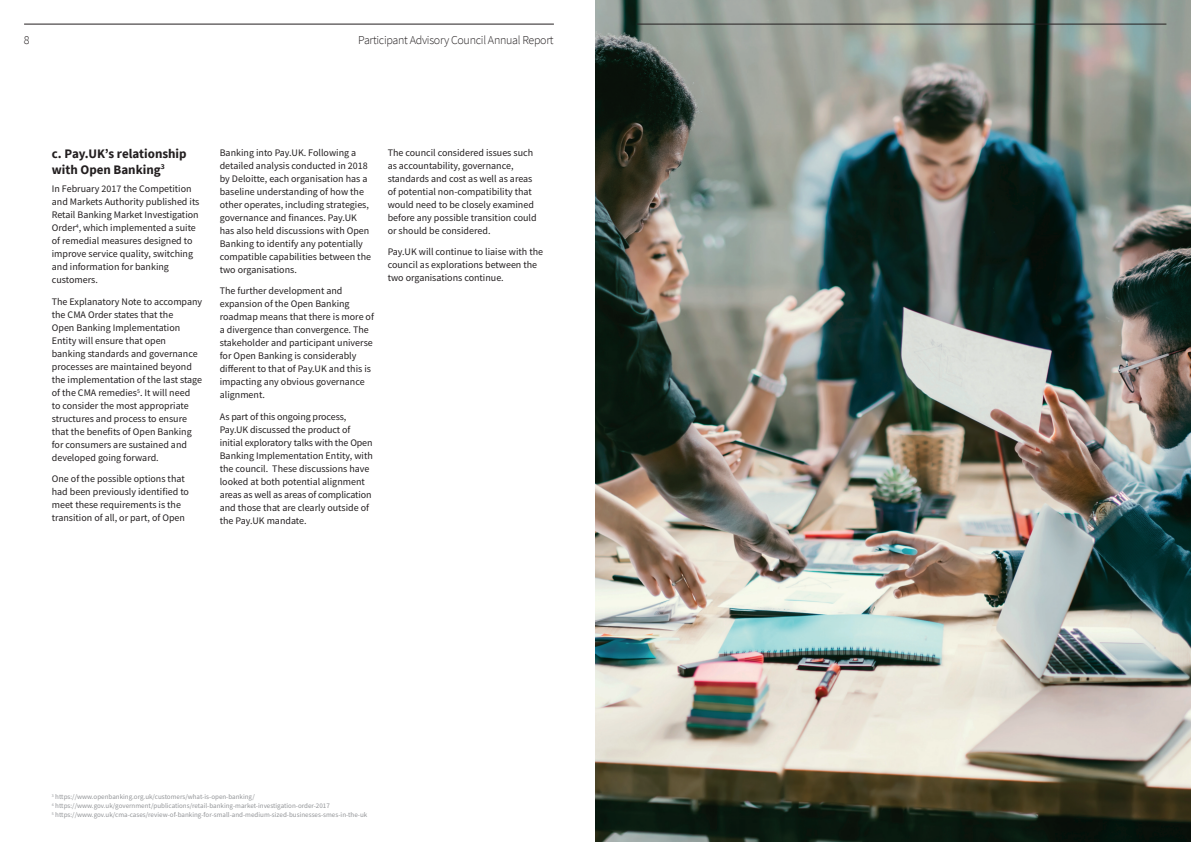
<style>
.page{position:relative;width:1191px;height:842px;background:#fff}
.page>*{position:absolute;margin:0;border:0;box-sizing:border-box;transform-origin:0 0}
.t1{font:700 13px/15.6px "Source Sans Pro";color:#231f20}
.t2{font:300 12px "Source Sans Pro";letter-spacing:-.025em;color:#231f20}
.t3{font:10px/13px "Source Sans Pro";color:#231f20}
.t4{font:7px/9px "Source Sans Pro";color:#939598}
</style>
<div class="page">
<hr style="left:24px;top:24px;width:530px;height:1px;background:#231f20">
<img style="left:595px;top:0;width:596px;height:842px">
<hr style="left:636px;top:24px;width:530px;height:1px;background:#231f20">
<p class="t2" style="left:24px;top:33px;width:7px">8</p>
<p class="t2" style="left:358px;top:33px;width:197px">Participant Advisory Council Annual Report</p>
<h1 class="t1" style="left:52px;top:146px;width:136px">c. Pay.UK’s relationship with Open Banking<sup>3</sup></h1>
<p class="t3" style="left:52px;top:182px;width:149px">In February 2017 the Competition and Markets Authority published its<br>Retail Banking Market Investigation<br>Order<sup>4</sup>, which implemented a suite of remedial measures designed to improve service quality, switching and information for banking customers.</p>
<p class="t3" style="left:52px;top:295px;width:152px">The Explanatory Note to accompany the CMA Order states that the<br>Open Banking Implementation<br>Entity will ensure that open banking standards and governance processes are maintained beyond the implementation of the last stage of the CMA remedies<sup>5</sup>. It will need<br>to consider the most appropriate structures and process to ensure that the benefits of Open Banking for consumers are sustained and developed going forward.</p>
<p class="t3" style="left:52px;top:472px;width:139px">One of the possible options that had been previously identified to meet these requirements is the transition of all, or part, of Open</p>
<p class="t3" style="left:220px;top:146px;width:153px">Banking into Pay.UK. Following a detailed analysis conducted in 2018 by Deloitte, each organisation has a baseline understanding of how the other operates, including strategies, governance and finances. Pay.UK has also held discussions with Open Banking to identify any potentially compatible capabilities between the two organisations.</p>
<p class="t3" style="left:220px;top:284px;width:156px">The further development and expansion of the Open Banking roadmap means that there is more of a divergence than convergence. The stakeholder and participant universe for Open Banking is considerably different to that of Pay.UK and this is impacting any obvious governance alignment.</p>
<p class="t3" style="left:220px;top:410px;width:155px">As part of this ongoing process, Pay.UK discussed the product of initial exploratory talks with the Open Banking Implementation Entity, with the council. These discussions have looked at both potential alignment areas as well as areas of complication and those that are clearly outside of the Pay.UK mandate.</p>
<p class="t3" style="left:388px;top:146px;width:150px">The council considered issues such as accountability, governance, standards and cost as well as areas of potential non-compatibility that would need to be closely examined before any possible transition could or should be considered.</p>
<p class="t3" style="left:388px;top:245px;width:157px">Pay.UK will continue to liaise with the council as explorations between the two organisations continue.</p>
<p class="t4" style="left:52px;top:792px;width:317px"><sup>3</sup> https://www.openbanking.org.uk/customers/what-is-open-banking/<br><sup>4</sup> https://www.gov.uk/government/publications/retail-banking-market-investigation-order-2017<br><sup>5</sup> https://www.gov.uk/cma-cases/review-of-banking-for-small-and-medium-sized-businesses-smes-in-the-uk</p>
</div>
